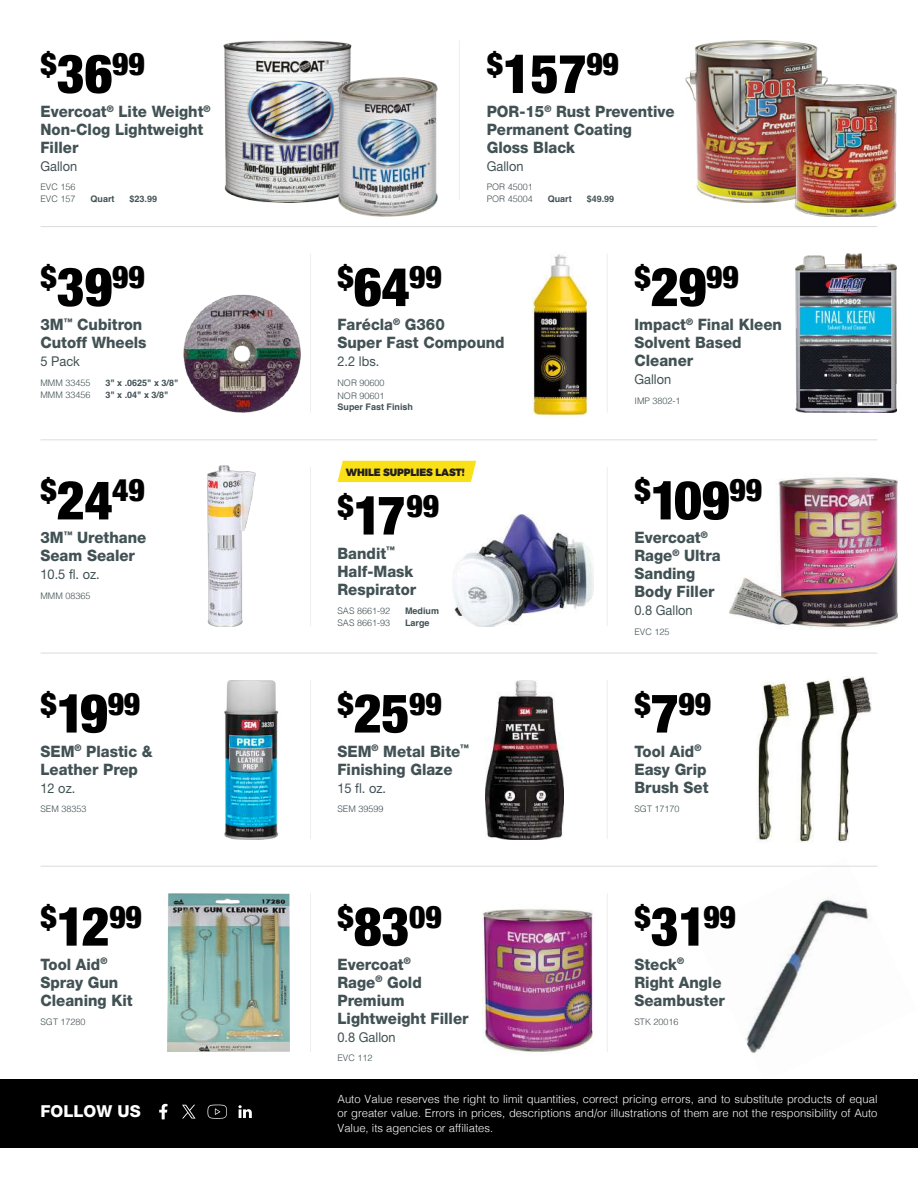
<style>
.page{position:relative;width:918px;height:1188px;background:#fff}
.page>*{position:absolute;margin:0;border:0;box-sizing:border-box;transform-origin:0 0}
.t1{font:900 condensed 31.5px "Helvetica Neue";letter-spacing:-.005em;color:#000001}
.t2{font:800 16.5px "Helvetica Neue";color:#fff}
.t3{font:800 15.75px/18px "Helvetica Neue";color:#415154;scale:.95 1}
.t4{font:13.5px "Helvetica Neue";color:#415154;scale:.95 1}
.t5{font:300 11.25px/14.2px "Helvetica";color:#fff;text-align:justify}
.t6{font:900 10.5px "Alexandria";letter-spacing:-.01em;color:#231f20;scale:.95 1}
.t7{font:300 9px/12px "Helvetica";color:#415154}
.t8{font:700 9px "Helvetica";color:#415154}
.s1{font-size:54px}
</style>
<div class="page">
<img style="left:693px;top:865px;width:185px;height:189px">
<img style="left:729px;top:477px;width:169px;height:152px">
<hr style="left:459px;top:41px;width:1px;height:158px;background:#d1d2d4">
<hr style="left:41px;top:226px;width:836px;height:1px;background:#d1d2d4">
<div style="left:0;top:1079px;width:918px;height:69px;background:#000001"></div>
<svg style="left:182px;top:1105px;width:14px;height:14px"></svg>
<svg style="left:207px;top:1104px;width:20px;height:15px"></svg>
<svg style="left:238px;top:1105px;width:14px;height:13px"></svg>
<svg style="left:159px;top:1104px;width:9px;height:15px"></svg>
<hr style="left:607px;top:254px;width:1px;height:158px;background:#d1d2d4">
<hr style="left:310px;top:254px;width:1px;height:158px;background:#d1d2d4">
<hr style="left:607px;top:467px;width:1px;height:159px;background:#d1d2d4">
<hr style="left:310px;top:467px;width:1px;height:159px;background:#d1d2d4">
<hr style="left:607px;top:680px;width:1px;height:159px;background:#d1d2d4">
<hr style="left:607px;top:894px;width:1px;height:158px;background:#d1d2d4">
<hr style="left:310px;top:894px;width:1px;height:158px;background:#d1d2d4">
<hr style="left:41px;top:439px;width:836px;height:1px;background:#d1d2d4">
<hr style="left:41px;top:653px;width:836px;height:1px;background:#d1d2d4">
<hr style="left:41px;top:866px;width:836px;height:1px;background:#d1d2d4">
<img style="left:183px;top:295px;width:118px;height:118px">
<img style="left:223px;top:40px;width:129px;height:162px">
<img style="left:337px;top:78px;width:101px;height:138px">
<img style="left:533px;top:254px;width:54px;height:163px">
<img style="left:795px;top:254px;width:101px;height:159px">
<img style="left:685px;top:40px;width:143px;height:162px">
<img style="left:795px;top:85px;width:101px;height:131px">
<img style="left:207px;top:465px;width:49px;height:161px">
<div style="left:338px;top:461px;width:138px;height:21px;background:#fae117"></div>
<img style="left:453px;top:515px;width:140px;height:111px">
<img style="left:224px;top:680px;width:87px;height:159px">
<img style="left:486px;top:680px;width:78px;height:159px">
<img style="left:756px;top:677px;width:115px;height:165px">
<img style="left:167px;top:893px;width:123px;height:159px">
<img style="left:483px;top:909px;width:110px;height:143px">
<h1 class="t1" style="left:40px;top:38px;width:106px">$<span class="s1">36</span>99</h1>
<p class="t3" style="left:40px;top:102px;width:180px">Evercoat<sup>®</sup> Lite Weight<sup>®<br></sup>Non-Clog Lightweight<br>Filler</p>
<p class="t4" style="left:40px;top:158px;width:40px">Gallon</p>
<p class="t7" style="left:40px;top:181px;width:37px">EVC 156<br>EVC 157</p>
<p class="t8" style="left:91px;top:194px;width:26px">Quart</p>
<p class="t8" style="left:130px;top:194px;width:29px">$23.99</p>
<h1 class="t1" style="left:40px;top:251px;width:106px">$<span class="s1">39</span>99</h1>
<p class="t3" style="left:40px;top:315px;width:113px">3M<sup>™</sup> Cubitron<br>Cutoff Wheels</p>
<p class="t4" style="left:40px;top:353px;width:43px">5 Pack</p>
<p class="t7" style="left:40px;top:376px;width:52px">MMM 33455</p>
<p class="t8" style="left:106px;top:377px;width:74px">3" x .0625" x 3/8"</p>
<p class="t7" style="left:40px;top:388px;width:52px">MMM 33456</p>
<p class="t8" style="left:106px;top:389px;width:64px">3" x .04" x 3/8"</p>
<h1 class="t1" style="left:40px;top:464px;width:106px">$<span class="s1">24</span>49</h1>
<p class="t3" style="left:40px;top:529px;width:113px">3M<sup>™</sup> Urethane<br>Seam Sealer</p>
<p class="t4" style="left:40px;top:567px;width:64px">10.5 fl. oz.</p>
<p class="t7" style="left:40px;top:589px;width:52px">MMM 08365</p>
<h1 class="t1" style="left:40px;top:677px;width:101px">$<span class="s1">19</span>99</h1>
<p class="t3" style="left:40px;top:742px;width:120px">SEM<sup>®</sup> Plastic &amp;<br>Leather Prep</p>
<p class="t4" style="left:40px;top:780px;width:38px">12 oz.</p>
<p class="t7" style="left:40px;top:802px;width:48px">SEM 38353</p>
<h1 class="t1" style="left:40px;top:891px;width:103px">$<span class="s1">12</span>99</h1>
<p class="t3" style="left:40px;top:955px;width:99px">Tool Aid<sup>®<br></sup>Spray Gun<br>Cleaning Kit</p>
<p class="t7" style="left:40px;top:1015px;width:47px">SGT 17280</p>
<h1 class="t1" style="left:487px;top:38px;width:134px">$<span class="s1">157</span>99</h1>
<p class="t3" style="left:487px;top:102px;width:199px">POR-15<sup>®</sup> Rust Preventive<br>Permanent Coating<br>Gloss Black</p>
<p class="t4" style="left:487px;top:158px;width:40px">Gallon</p>
<p class="t7" style="left:487px;top:181px;width:48px">POR 45001<br>POR 45004</p>
<p class="t8" style="left:548px;top:194px;width:26px">Quart</p>
<p class="t8" style="left:587px;top:194px;width:29px">$49.99</p>
<h1 class="t1" style="left:338px;top:251px;width:106px">$<span class="s1">64</span>99</h1>
<p class="t3" style="left:338px;top:315px;width:177px">Farécla<sup>®</sup> G360<br>Super Fast Compound</p>
<p class="t4" style="left:338px;top:353px;width:46px">2.2 lbs.</p>
<p class="t7" style="left:338px;top:375px;width:49px;line-height:13.5px">NOR 90600<br>NOR 90601</p>
<p class="t8" style="left:338px;top:401px;width:77px">Super Fast Finish</p>
<p class="t6" style="left:346px;top:467px;width:127px">WHILE SUPPLIES LAST!</p>
<h1 class="t1" style="left:338px;top:479px;width:103px">$<span class="s1">17</span>99</h1>
<p class="t3" style="left:338px;top:544px;width:84px">Bandit<sup>™<br></sup>Half-Mask<br>Respirator</p>
<p class="t7" style="left:338px;top:604px;width:54px">SAS 8661-92</p>
<p class="t8" style="left:405px;top:605px;width:36px">Medium</p>
<p class="t7" style="left:338px;top:616px;width:54px">SAS 8661-93</p>
<p class="t8" style="left:405px;top:617px;width:26px">Large</p>
<h1 class="t1" style="left:338px;top:677px;width:106px">$<span class="s1">25</span>99</h1>
<p class="t3" style="left:338px;top:742px;width:140px">SEM<sup>®</sup> Metal Bite<sup>™<br></sup>Finishing Glaze</p>
<p class="t4" style="left:338px;top:780px;width:53px">15 fl. oz.</p>
<p class="t7" style="left:338px;top:802px;width:48px">SEM 39599</p>
<h1 class="t1" style="left:338px;top:891px;width:106px">$<span class="s1">83</span>09</h1>
<p class="t3" style="left:338px;top:955px;width:139px">Evercoat<sup>®<br></sup>Rage<sup>®</sup> Gold<br>Premium<br>Lightweight Filler</p>
<p class="t4" style="left:338px;top:1029px;width:63px">0.8 Gallon</p>
<p class="t7" style="left:338px;top:1051px;width:37px">EVC 112</p>
<h1 class="t1" style="left:634px;top:251px;width:106px">$<span class="s1">29</span>99</h1>
<p class="t3" style="left:634px;top:315px;width:157px">Impact<sup>®</sup> Final Kleen<br>Solvent Based<br>Cleaner</p>
<p class="t4" style="left:634px;top:371px;width:40px">Gallon</p>
<p class="t7" style="left:634px;top:394px;width:48px">IMP 3802-1</p>
<h1 class="t1" style="left:634px;top:464px;width:129px">$<span class="s1">109</span>99</h1>
<p class="t3" style="left:634px;top:529px;width:92px">Evercoat<sup>®<br></sup>Rage<sup>®</sup> Ultra<br>Sanding<br>Body Filler</p>
<p class="t4" style="left:634px;top:603px;width:63px">0.8 Gallon</p>
<p class="t7" style="left:634px;top:625px;width:37px">EVC 125</p>
<h1 class="t1" style="left:634px;top:677px;width:78px">$<span class="s1">7</span>99</h1>
<p class="t3" style="left:634px;top:742px;width:79px">Tool Aid<sup>®<br></sup>Easy Grip<br>Brush Set</p>
<p class="t7" style="left:634px;top:802px;width:47px">SGT 17170</p>
<h1 class="t1" style="left:634px;top:891px;width:103px">$<span class="s1">31</span>99</h1>
<p class="t3" style="left:634px;top:955px;width:97px">Steck<sup>®<br></sup>Right Angle<br>Seambuster</p>
<p class="t7" style="left:634px;top:1015px;width:46px">STK 20016</p>
<p class="t2" style="left:40px;top:1102px;width:102px">FOLLOW US</p>
<p class="t5" style="left:338px;top:1091px;width:542px">Auto Value reserves the right to limit quantities, correct pricing errors, and to substitute products of equal or greater value. Errors in prices, descriptions and/or illustrations of them are not the responsibility of Auto Value, its agencies or affiliates.</p>
</div>
